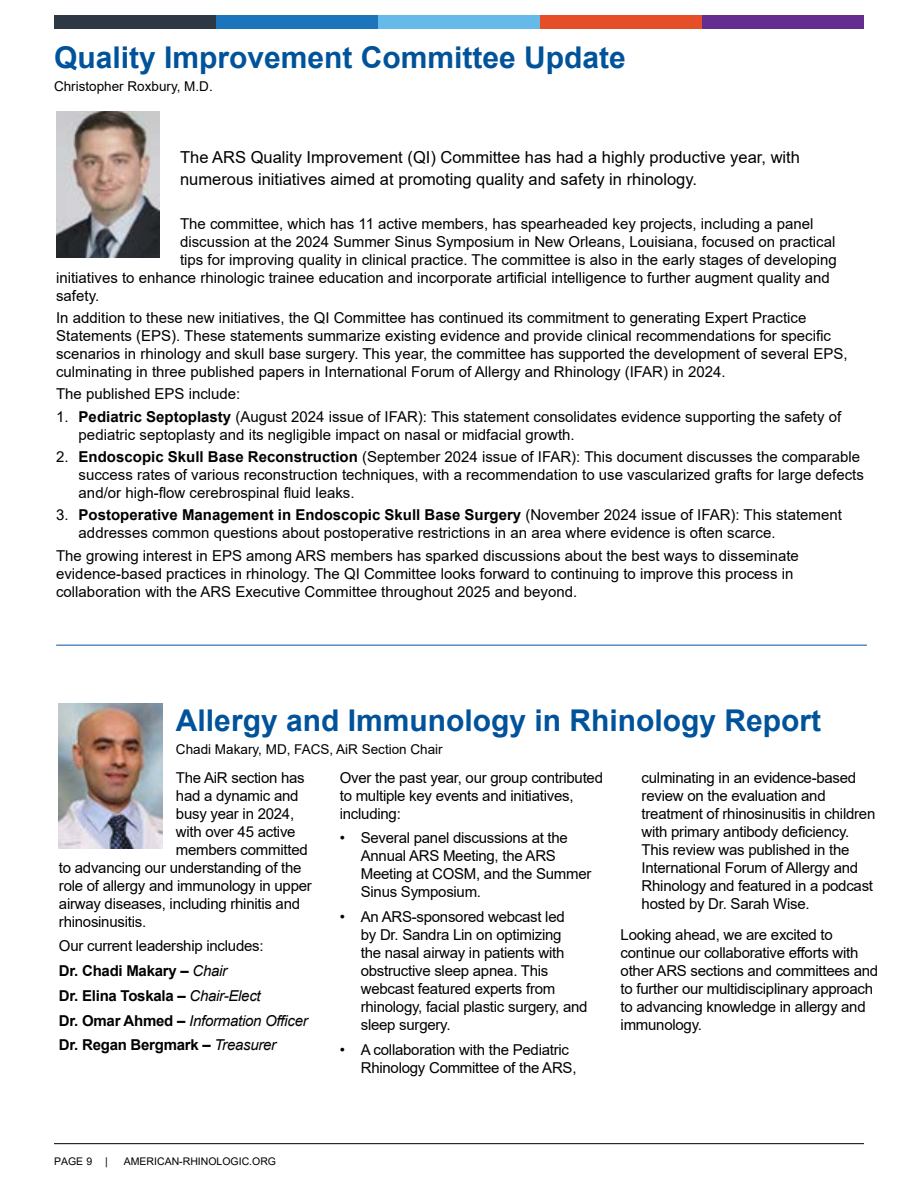
<style>
.page{position:relative;width:918px;height:1188px;background:#fff}
.page>*{position:absolute;margin:0;border:0;box-sizing:border-box;transform-origin:0 0}
.t1{font:700 30px "Arial";color:#00539b}
.t2{font:16.5px/22.5px "Arial";color:#000}
.t3{font:15px/18px "Arial";color:#000}
.t4{font:700 15px/24.8px "Arial";letter-spacing:-.015em;color:#000}
.t5{font:13.5px "Arial";color:#000}
.t6{font:10.5px "Arial";color:#000}
.s1{font-weight:700}
.s2{font-weight:400}
.s3{font-weight:400;font-style:italic}
</style>
<div class="page">
<hr style="left:54px;top:1143px;width:810px;height:1px;background:#000">
<div style="left:54px;top:15px;width:162px;height:14px;background:#2d3844"></div>
<div style="left:216px;top:15px;width:162px;height:14px;background:#1c75bc"></div>
<div style="left:378px;top:15px;width:162px;height:14px;background:#65bae9"></div>
<div style="left:540px;top:15px;width:162px;height:14px;background:#e54e26"></div>
<div style="left:702px;top:15px;width:162px;height:14px;background:#662d91"></div>
<img style="left:56px;top:112px;width:104px;height:146px">
<hr style="left:56px;top:645px;width:811px;height:1px;background:#00529c">
<img style="left:59px;top:703px;width:103px;height:146px">
<h1 class="t1" style="left:54px;top:36px;width:573px">Quality Improvement Committee Update</h1>
<p class="t5" style="left:54px;top:77px;width:160px">Christopher Roxbury, M.D.</p>
<p class="t2" style="left:180px;top:146px;width:621px">The ARS Quality Improvement (QI) Committee has had a highly productive year, with numerous initiatives aimed at promoting quality and safety in rhinology.</p>
<p class="t3" style="left:180px;top:214px;width:635px">The committee, which has 11 active members, has spearheaded key projects, including a panel</p>
<p class="t3" style="left:180px;top:232px;width:657px">discussion at the 2024 Summer Sinus Symposium in New Orleans, Louisiana, focused on practical</p>
<p class="t3" style="left:180px;top:250px;width:658px">tips for improving quality in clinical practice. The committee is also in the early stages of developing</p>
<p class="t3" style="left:56px;top:268px;width:775px">initiatives to enhance rhinologic trainee education and incorporate artificial intelligence to further augment quality and</p>
<p class="t3" style="left:56px;top:286px;width:45px">safety.</p>
<p class="t3" style="left:56px;top:309px;width:793px">In addition to these new initiatives, the QI Committee has continued its commitment to generating Expert Practice Statements (EPS). These statements summarize existing evidence and provide clinical recommendations for specific scenarios in rhinology and skull base surgery. This year, the committee has supported the development of several EPS, culminating in three published papers in International Forum of Allergy and Rhinology (IFAR) in 2024.</p>
<p class="t3" style="left:56px;top:385px;width:186px">The published EPS include:</p>
<p class="t3" style="left:79px;top:407px;width:764px;text-indent:-22px">1. <span class="s1">Pediatric Septoplasty</span> (August 2024 issue of IFAR): This statement consolidates evidence supporting the safety of pediatric septoplasty and its negligible impact on nasal or midfacial growth.</p>
<p class="t3" style="left:79px;top:448px;width:787px;text-indent:-22px">2. <span class="s1">Endoscopic Skull Base Reconstruction</span> (September 2024 issue of IFAR): This document discusses the comparable success rates of various reconstruction techniques, with a recommendation to use vascularized grafts for large defects and/or high-flow cerebrospinal fluid leaks.</p>
<p class="t3" style="left:79px;top:506px;width:765px;text-indent:-22px">3. <span class="s1">Postoperative Management in Endoscopic Skull Base Surgery</span> (November 2024 issue of IFAR): This statement addresses common questions about postoperative restrictions in an area where evidence is often scarce.</p>
<p class="t3" style="left:56px;top:546px;width:744px">The growing interest in EPS among ARS members has sparked discussions about the best ways to disseminate evidence-based practices in rhinology. The QI Committee looks forward to continuing to improve this process in collaboration with the ARS Executive Committee throughout 2025 and beyond.</p>
<h1 class="t1" style="left:176px;top:699px;width:647px">Allergy and Immunology in Rhinology Report</h1>
<p class="t5" style="left:176px;top:740px;width:268px">Chadi Makary, MD, FACS, AiR Section Chair</p>
<p class="t3" style="left:176px;top:768px;width:130px">The AiR section has</p>
<p class="t3" style="left:176px;top:786px;width:124px">had a dynamic and</p>
<p class="t3" style="left:176px;top:804px;width:120px">busy year in 2024,</p>
<p class="t3" style="left:176px;top:822px;width:121px">with over 45 active</p>
<p class="t3" style="left:176px;top:840px;width:133px">members committed</p>
<p class="t3" style="left:59px;top:858px;width:244px">to advancing our understanding of the</p>
<p class="t3" style="left:59px;top:876px;width:254px">role of allergy and immunology in upper</p>
<p class="t3" style="left:59px;top:894px;width:243px">airway diseases, including rhinitis and</p>
<p class="t3" style="left:59px;top:912px;width:89px">rhinosinusitis.</p>
<p class="t4" style="left:59px;top:934px;width:250px"><span class="s2">Our current leadership includes:<br></span>Dr. Chadi Makary – <span class="s3">Chair<br></span>Dr. Elina Toskala – <span class="s3">Chair-Elect<br></span>Dr. Omar Ahmed – <span class="s3">Information Officer<br></span>Dr. Regan Bergmark – <span class="s3">Treasurer</span></p>
<p class="t3" style="left:340px;top:768px;width:265px">Over the past year, our group contributed to multiple key events and initiatives, including:</p>
<p class="t3" style="left:361px;top:829px;width:232px;text-indent:-21px">• Several panel discussions at the<br>Annual ARS Meeting, the ARS<br>Meeting at COSM, and the Summer<br>Sinus Symposium.</p>
<p class="t3" style="left:361px;top:908px;width:228px;text-indent:-21px">• An ARS-sponsored webcast led<br>by Dr. Sandra Lin on optimizing<br>the nasal airway in patients with obstructive sleep apnea. This webcast featured experts from rhinology, facial plastic surgery, and sleep surgery.</p>
<p class="t3" style="left:361px;top:1040px;width:217px;text-indent:-21px">• A collaboration with the Pediatric<br>Rhinology Committee of the ARS,</p>
<p class="t3" style="left:642px;top:768px;width:235px">culminating in an evidence-based review on the evaluation and treatment of rhinosinusitis in children with primary antibody deficiency.<br>This review was published in the International Forum of Allergy and Rhinology and featured in a podcast hosted by Dr. Sarah Wise.</p>
<p class="t3" style="left:621px;top:926px;width:259px">Looking ahead, we are excited to continue our collaborative efforts with other ARS sections and committees and to further our multidisciplinary approach to advancing knowledge in allergy and immunology.</p>
<p class="t6" style="left:54px;top:1154px;width:55px">PAGE 9 |</p>
<p class="t6" style="left:124px;top:1154px;width:154px">AMERICAN-RHINOLOGIC.ORG</p>
</div>
